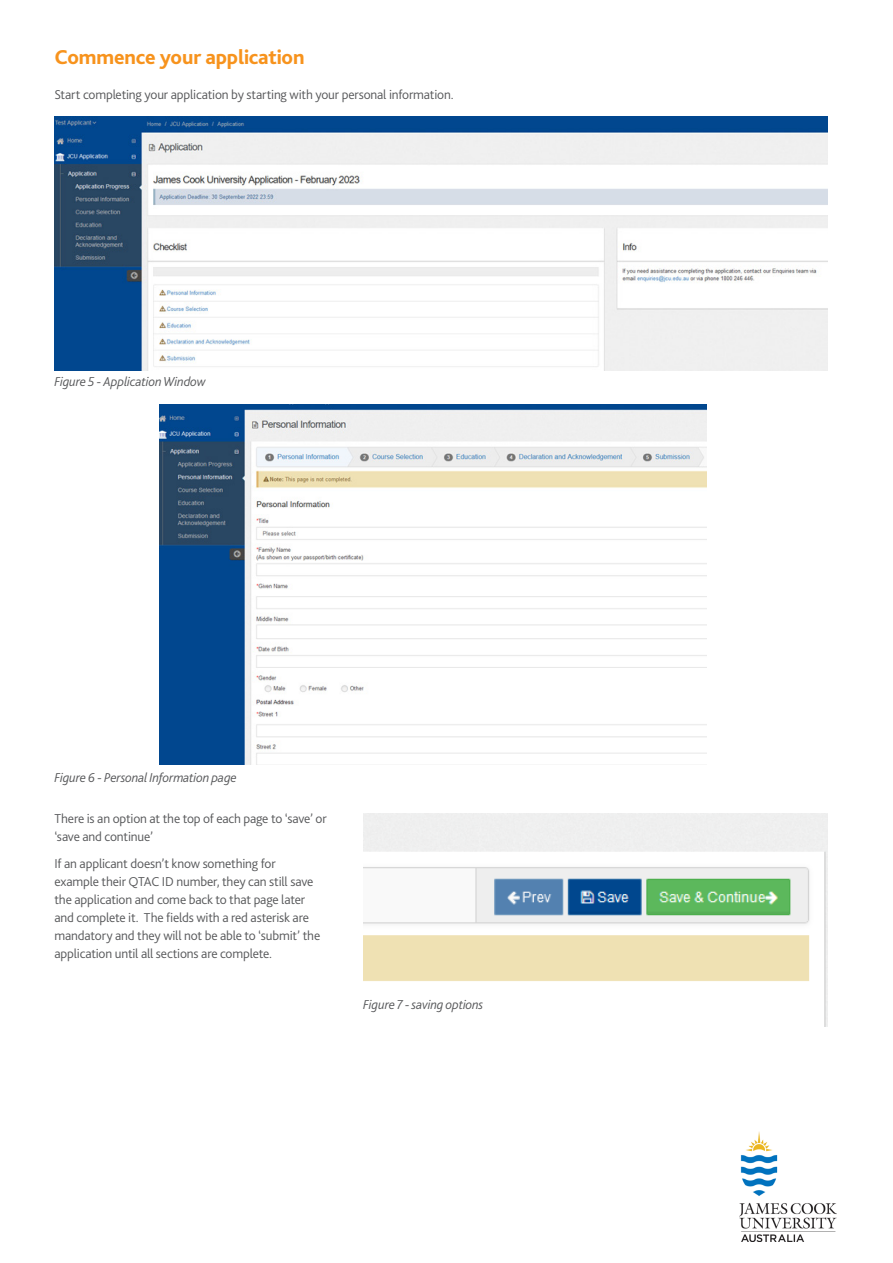
<style>
.page{position:relative;width:893px;height:1263px;background:#fff}
.page>*{position:absolute;margin:0;border:0;box-sizing:border-box;transform-origin:0 0}
.Subhead_2A{font:800 21px "Bliss 2";letter-spacing:-.01em;color:#f7931d}
.Body_copy{font:300 13.5px/18px "Bliss 2";letter-spacing:-.015em;color:#57585a}
.Body_copy-2{font:italic 300 13.5px "Bliss 2";letter-spacing:-.015em;color:#57585a}
</style>
<div class="page">
<img style="left:55px;top:116px;width:773px;height:254px">
<img style="left:159px;top:404px;width:547px;height:360px">
<img style="left:364px;top:814px;width:464px;height:212px">
<img style="left:740px;top:1132px;width:96px;height:110px">
<p class="Subhead_2A" style="left:54px;top:44px;width:252px">Commence your application</p>
<p class="Body_copy" style="left:54px;top:86px;width:401px">Start completing your application by starting with your personal information.</p>
<p class="Body_copy-2" style="left:54px;top:373px;width:153px">Figure 5 - Application Window</p>
<p class="Body_copy-2" style="left:54px;top:769px;width:184px">Figure 6 - Personal Information page</p>
<p class="Body_copy" style="left:54px;top:810px;width:274px">There is an option at the top of each page to ‘save’ or ‘save and continue’</p>
<p class="Body_copy" style="left:54px;top:854px;width:267px">If an applicant doesn’t know something for example their QTAC ID number, they can still save the application and come back to that page later and complete it. The fields with a red asterisk are mandatory and they will not be able to ‘submit’ the application until all sections are complete.</p>
<p class="Body_copy-2" style="left:363px;top:996px;width:122px">Figure 7 - saving options</p>
</div>
